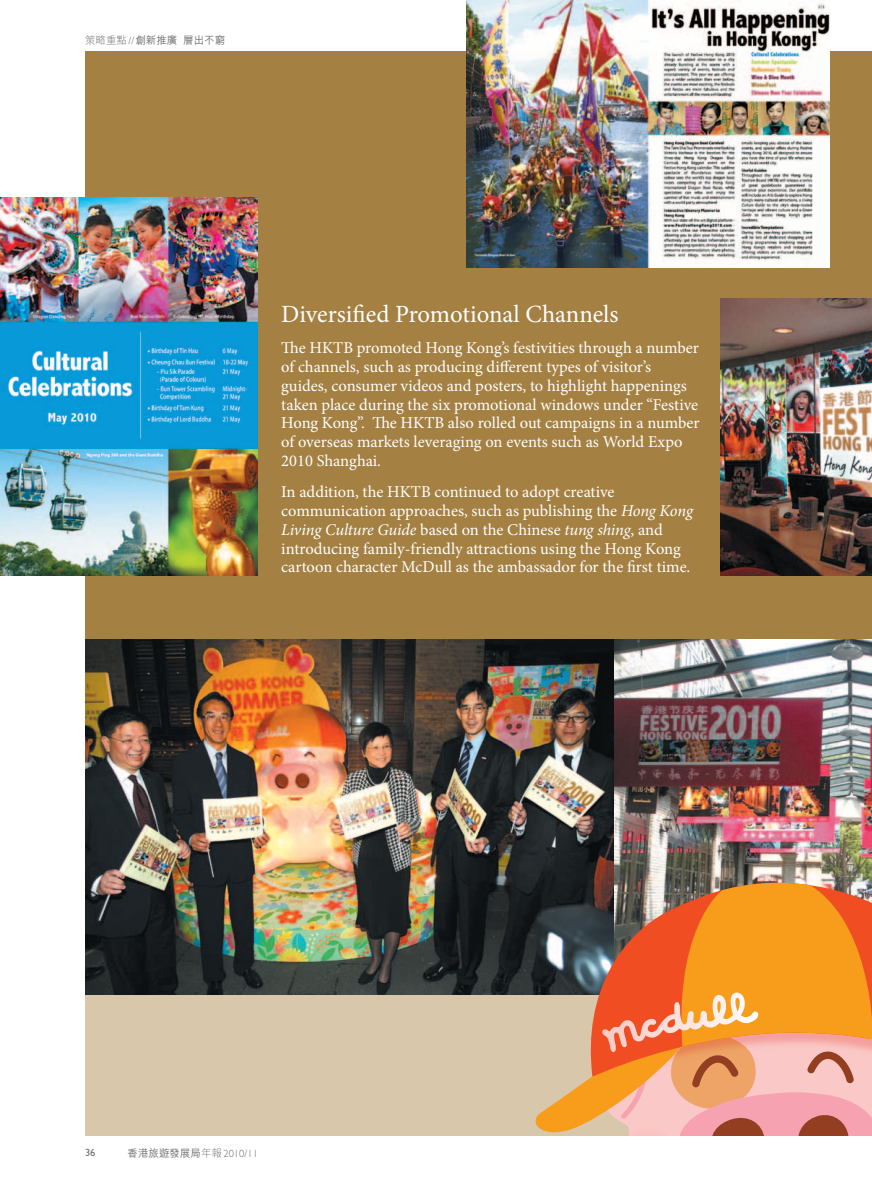
<style>
.page{position:relative;width:872px;height:1191px;background:#fff}
.page>*{position:absolute;margin:0;border:0;box-sizing:border-box;transform-origin:0 0}
.t1{font:24.75px "Minion Pro";letter-spacing:-.005em;color:#fff}
.t2{font:16.5px/18.8px "Minion Pro";color:#fff}
.t3{font:500 10.5px "M Hei HK";color:#717074}
.t4{font:10.5px "Gill Sans Std";color:#717074}
.s1{font-weight:300}
.s2{font-family:"Gill Sans Std";font-weight:300}
.s3{font-style:italic}
</style>
<div class="page">
<div style="left:85px;top:51px;width:787px;height:1084px;background:#d9c7ac"></div>
<div style="left:85px;top:51px;width:787px;height:708px;background:#a48042"></div>
<img style="left:613px;top:639px;width:259px;height:242px">
<img style="left:85px;top:639px;width:528px;height:355px">
<img style="left:0;top:197px;width:257px;height:379px">
<svg style="left:535px;top:882px;width:337px;height:253px;background:#d78d59"></svg>
<img style="left:466px;top:0;width:363px;height:267px">
<img style="left:721px;top:298px;width:151px;height:278px">
<p class="t3" style="left:85px;top:33px;width:142px"><span class="s1">策略重點</span><span class="s2">//</span>創新推廣層出不窮</p>
<h1 class="t1" style="left:281px;top:297px;width:339px">Diversified Promotional Channels</h1>
<p class="t2" style="left:281px;top:339px;width:420px">The HKTB promoted Hong Kong’s festivities through a number of channels, such as producing different types of visitor’s guides, consumer videos and posters, to highlight happenings taken place during the six promotional windows under “Festive Hong Kong”. The HKTB also rolled out campaigns in a number of overseas markets leveraging on events such as World Expo 2010 Shanghai.</p>
<p class="t2" style="left:281px;top:483px;width:413px">In addition, the HKTB continued to adopt creative communication approaches, such as publishing the <span class="s3">Hong Kong Living Culture Guide</span> based on the Chinese <span class="s3">tung shing</span>, and introducing family-friendly attractions using the Hong Kong cartoon character McDull as the ambassador for the first time.</p>
<p class="t4" style="left:85px;top:1146px;width:12px">36</p>
<p class="t3" style="left:128px;top:1145px;width:132px">香港旅遊發展局<span class="s1">年報</span><span class="s2">2010/11</span></p>
</div>
